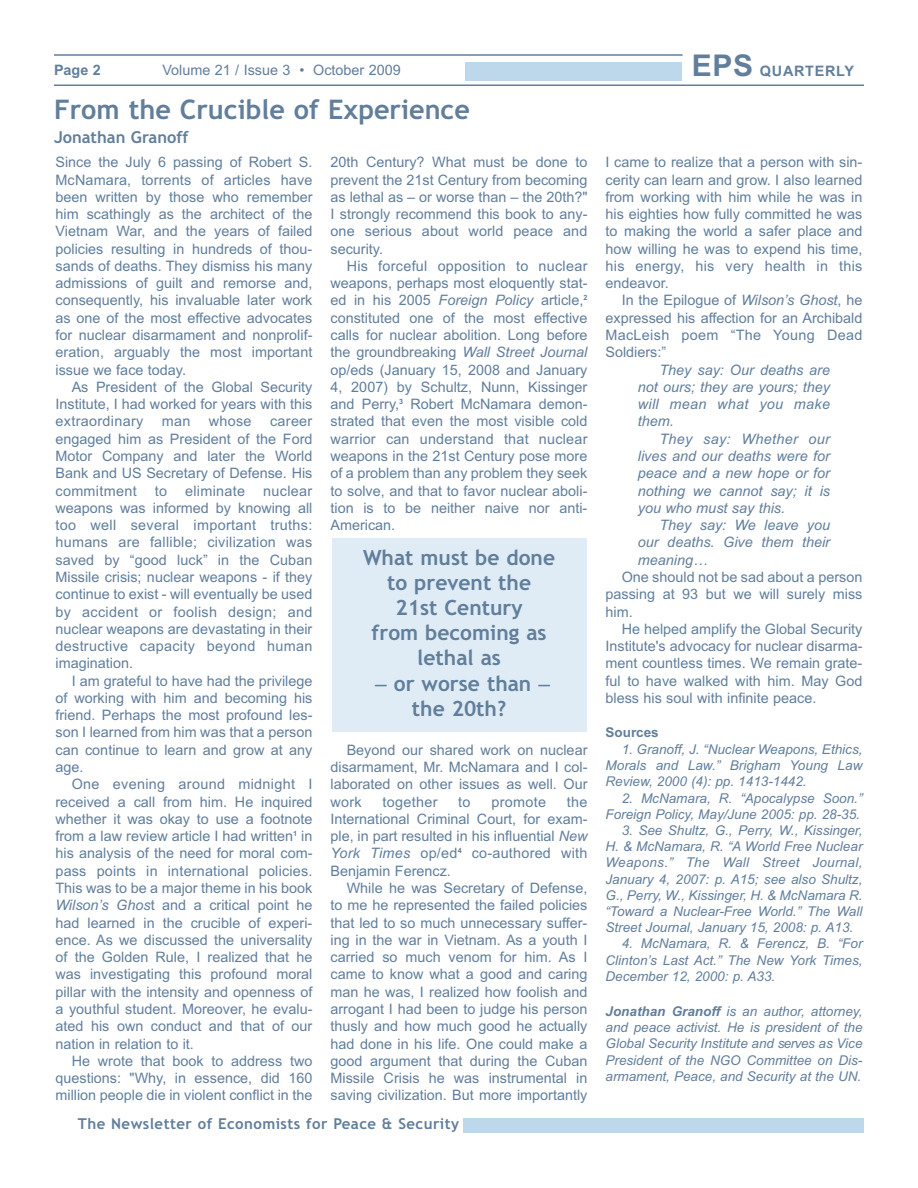
<style>
.page{position:relative;width:918px;height:1188px;background:#fff}
.page>*{position:absolute;margin:0;border:0;box-sizing:border-box;transform-origin:0 0}
.t1{font:700 27px "Trebuchet MS";color:#617e9b}
.t2{font:700 21px/25.2px "Trebuchet MS";color:#617e9b;text-align:center}
.t3{font:700 16.5px "Trebuchet MS";color:#617e9b}
.t4{font:700 15px "Trebuchet MS";letter-spacing:.03em;color:#617e9b}
.t5{font:14.4px/17.2px "Arial";color:#617e9b;text-align:justify}
.t6{font:italic 14.4px/17.2px "Arial";color:#617e9b;text-align:justify}
.t7{font:14.4px "Arial";letter-spacing:.02em;color:#617e9b}
.t8{font:700 14.4px "Arial";letter-spacing:.05em;color:#617e9b}
.t9{font:italic 13.5px/16.2px "Arial";color:#617e9b;text-align:justify}
.t10{font:700 13.5px "Arial";color:#617e9b}
.s1{font-size:30px}
.s2{font-style:italic}
.s3{font-weight:700}
.s4{font-family:"Arial";font-weight:400}
</style>
<div class="page">
<div style="left:464px;top:1118px;width:400px;height:14px;background:#bed8eb"></div>
<div style="left:466px;top:62px;width:216px;height:18px;background:#bed8eb"></div>
<hr style="left:54px;top:85px;width:810px;height:1px;background:#617e9b">
<hr style="left:54px;top:54px;width:629px;height:2px;background:#617e9b">
<div style="left:332px;top:538px;width:254px;height:194px;background:#dfecf5"></div>
<p class="t8" style="left:54px;top:65px;width:48px">Page 2</p>
<p class="t5" style="left:162px;top:63px;width:240px">Volume 21 / Issue 3 • October 2009</p>
<p class="t8" style="left:692px;top:66px;width:164px"><span class="s1">EPS</span> QUARTERLY</p>
<h1 class="t1" style="left:54px;top:99px;width:417px">From the Crucible of Experience</h1>
<p class="t5" style="left:56px;top:155px;width:259px">Since the July 6 passing of Robert S.<br>McNamara, torrents of articles have been written by those who remember him scathingly as the architect of the Vietnam War, and the years of failed policies resulting in hundreds of thou&shy;sands of deaths. They dismiss his many admissions of guilt and remorse and, consequently, his invaluable later work as one of the most effective advocates for nuclear disarmament and nonprolif&shy;eration, arguably the most important issue we face today.</p>
<p class="t5" style="left:56px;top:380px;width:258px;text-indent:16px">As President of the Global Security Institute, I had worked for years with this extraordinary</p>
<p class="t3" style="left:54px;top:130px;width:136px">Jonathan Granoff</p>
<p class="t5" style="left:330px;top:155px;width:259px">20th Century? What must be done to prevent the 21st Century from becoming as lethal as – or worse than – the 20th?" I strongly recommend this book to any&shy;one serious about world peace and security.</p>
<p class="t5" style="left:330px;top:259px;width:259px;text-indent:16px">His forceful opposition to nuclear weapons, perhaps most eloquently stat&shy;ed in his 2005 <span class="s2">Foreign Policy</span> article,<sup>2 </sup>constituted one of the most effective calls for nuclear abolition. Long before the groundbreaking <span class="s2">Wall Street Journal </span>op/eds (January 15, 2008 and January 4, 2007) by Schultz, Nunn, Kissinger and Perry,<sup>3</sup> Robert McNamara demon&shy;strated that even the most visible cold warrior can understand that nuclear weapons in the 21st Century pose more of a problem than any problem they seek to solve, and that to favor nuclear aboli&shy;tion is to be neither naive nor anti-American.</p>
<p class="t5" style="left:605px;top:155px;width:259px">I came to realize that a person with sin&shy;cerity can learn and grow. I also learned from working with him while he was in his eighties how fully committed he was to making the world a safer place and how willing he was to expend his time, his energy, his very health in this endeavor.</p>
<p class="t5" style="left:605px;top:293px;width:258px;text-indent:16px">In the Epilogue of <span class="s2">Wilson’s Ghost</span>, he expressed his affection for an Archibald MacLeish poem “The Young Dead Soldiers:”</p>
<p class="t6" style="left:638px;top:362px;width:194px;text-indent:22px">They say: Our deaths are not ours; they are yours; they will mean what you make them.</p>
<p class="t6" style="left:638px;top:431px;width:194px;text-indent:22px">They say: Whether our lives and our deaths were for peace and a new hope or for nothing we cannot say; it is you who must say this.</p>
<p class="t6" style="left:638px;top:518px;width:194px;text-indent:22px">They say: We leave you our deaths. Give them their meaning…</p>
<p class="t5" style="left:605px;top:570px;width:258px;text-indent:16px">One should not be sad about a person passing at 93 but we will surely miss him.</p>
<p class="t5" style="left:605px;top:622px;width:259px;text-indent:16px">He helped amplify the Global Security Institute's advocacy for nuclear disarma&shy;ment countless times. We remain grate&shy;ful to have walked with him. May God bless his soul with infinite peace.</p>
<p class="t10" style="left:606px;top:728px;width:55px">Sources</p>
<p class="t9" style="left:606px;top:743px;width:259px;text-indent:16px">1. Granoff, J. “Nuclear Weapons, Ethics, Morals and Law.” Brigham Young Law Review, 2000 (4): pp. 1413-1442.</p>
<p class="t9" style="left:606px;top:791px;width:258px;text-align:right">2. McNamara, R. “Apocalypse Soon.”<br>Foreign Policy, May/June 2005: pp. 28-35.</p>
<p class="t9" style="left:606px;top:824px;width:259px;text-indent:16px">3. See Shultz, G., Perry, W., Kissinger, H. &amp; McNamara, R. “A World Free Nuclear Weapons.” The Wall Street Journal, January 4, 2007: p. A15; see also Shultz, G., Perry, W., Kissinger, H. &amp; McNamara R. “Toward a Nuclear-Free World.” The Wall Street Journal, January 15, 2008: p. A13.</p>
<p class="t9" style="left:606px;top:937px;width:259px;text-indent:16px">4. McNamara, R. &amp; Ferencz, B. “For Clinton’s Last Act.” The New York Times, December 12, 2000: p. A33.</p>
<p class="t9" style="left:606px;top:1004px;width:259px"><span class="s3">Jonathan Granoff</span> is an author, attorney, and peace activist. He is president of the Global Security Institute and serves as Vice President of the NGO Committee on Dis&shy;armament, Peace, and Security at the UN.</p>
<p class="t5" style="left:162px;top:414px;width:30px">man</p>
<p class="t5" style="left:209px;top:414px;width:44px">whose</p>
<p class="t5" style="left:56px;top:414px;width:258px;text-indent:215px">career engaged him as President of the Ford Motor Company and later the World Bank and US Secretary of Defense. His commitment</p>
<p class="t5" style="left:56px;top:483px;width:258px;text-indent:208px">nuclear weapons was informed by knowing all too well several important truths: humans are fallible; civilization was saved by “good luck” in the Cuban Missile crisis; nuclear weapons - if they continue to exist - will eventually be used by accident or foolish design; and nuclear weapons are devastating in their destructive capacity beyond human imagination.</p>
<p class="t5" style="left:56px;top:673px;width:259px;text-indent:16px">I am grateful to have had the privilege of working with him and becoming his friend. Perhaps the most profound les&shy;son I learned from him was that a person can continue to learn and grow at any age.</p>
<p class="t5" style="left:55px;top:777px;width:259px;text-indent:16px">One evening around midnight I received a call from him. He inquired whether it was okay to use a footnote from a law review article I had written<sup>1</sup> in his analysis of the need for moral com&shy;pass points in international policies.<br>This was to be a major theme in his book <span class="s2">Wilson’s Ghos</span>t and a critical point he had learned in the crucible of experi&shy;ence. As we discussed the universality of the Golden Rule, I realized that he was investigating this profound moral pillar with the intensity and openness of a youthful student. Moreover, he evalu&shy;ated his own conduct and that of our nation in relation to it.</p>
<p class="t5" style="left:55px;top:1054px;width:258px;text-indent:16px">He wrote that book to address two questions: "Why, in essence, did 160 million people die in violent conflict in the</p>
<p class="t5" style="left:155px;top:483px;width:14px">to</p>
<p class="t7" style="left:185px;top:485px;width:62px">eliminate</p>
<h2 class="t2" style="left:363px;top:546px;width:194px">What must be done to prevent the<br>21st Century<br>from becoming as lethal as</h2>
<h2 class="t2" style="left:375px;top:672px;width:176px"><span class="s4">–</span> or worse than <span class="s4">– </span>the 20th?</h2>
<p class="t5" style="left:331px;top:742px;width:258px;text-indent:16px">Beyond our shared work on nuclear disarmament, Mr. McNamara and I col&shy;laborated on other issues as well. Our work</p>
<p class="t5" style="left:331px;top:794px;width:259px;text-indent:236px">the International Criminal Court, for exam&shy;ple, in part resulted in his influential <span class="s2">New York Times</span> op/ed<sup>4</sup> co-authored with Benjamin Ferencz.</p>
<p class="t5" style="left:331px;top:881px;width:259px;text-indent:16px">While he was Secretary of Defense, to me he represented the failed policies that led to so much unnecessary suffer&shy;ing in the war in Vietnam. As a youth I carried so much venom for him. As I came to know what a good and caring man he was, I realized how foolish and arrogant I had been to judge his person thusly and how much good he actually had done in his life. One could make a good argument that during the Cuban Missile Crisis he was instrumental in saving civilization. But more importantly</p>
<p class="t7" style="left:383px;top:796px;width:57px">together</p>
<p class="t5" style="left:458px;top:794px;width:14px">to</p>
<p class="t7" style="left:491px;top:796px;width:56px">promote</p>
<p class="t4" style="left:78px;top:1118px;width:383px">The Newsletter of Economists for Peace &amp; Security</p>
</div>
